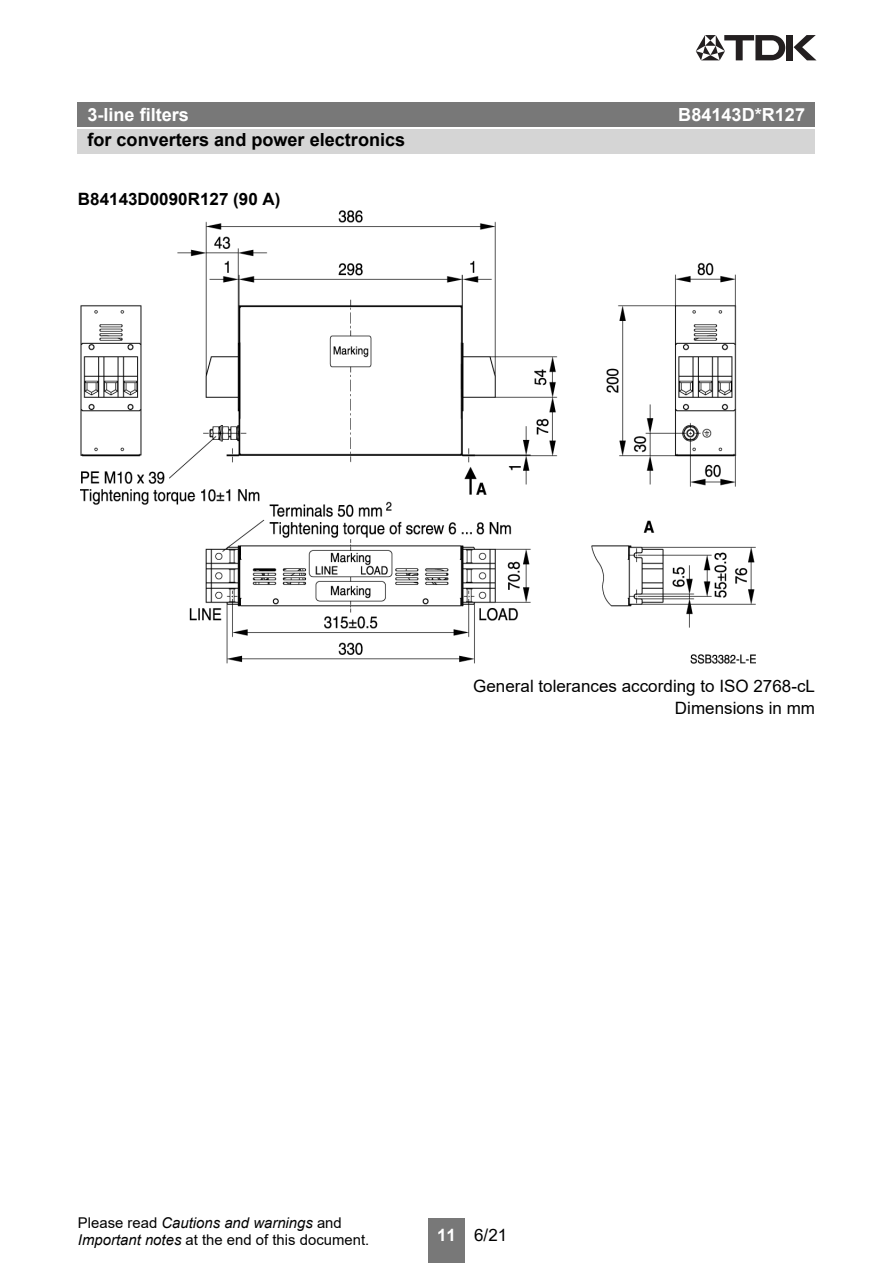
<style>
.page{position:relative;width:893px;height:1263px;background:#fff}
.page>*{position:absolute;margin:0;border:0;box-sizing:border-box;transform-origin:0 0}
.t1{font:700 18.15px "Arial";color:#000}
.t2{font:700 18.15px "Arial";color:#fff}
.t3{font:16.95px/21.3px "Arial";color:#000;text-align:right}
.t4{font:700 16.95px "Arial";color:#000}
.t5{font:14.85px/17.1px "Arial";color:#000}
.s1{font-style:italic}
.s2{font-weight:700;color:#fff}
</style>
<div class="page">
<div style="left:428px;top:1218px;width:36px;height:45px;background:#787878"></div>
<svg style="left:696px;top:35px;width:89px;height:25px"></svg>
<div style="left:786px;top:35px;width:7px;height:25px;background:#231f20"></div>
<svg style="left:793px;top:35px;width:23px;height:25px"></svg>
<div style="left:78px;top:102px;width:737px;height:25px;background:#787878"></div>
<div style="left:78px;top:130px;width:737px;height:24px;background:#d5d5d5"></div>
<img style="left:81px;top:211px;width:675px;height:453px">
<p class="t2" style="left:87px;top:101px;width:103px">3-line filters</p>
<p class="t2" style="left:678px;top:101px;width:128px">B84143D*R127</p>
<p class="t1" style="left:87px;top:127px;width:319px">for converters and power electronics</p>
<p class="t4" style="left:78px;top:187px;width:204px">B84143D0090R127 (90 A)</p>
<p class="t3" style="left:473px;top:676px;width:343px">General tolerances according to ISO 2768-cL<br>Dimensions in mm</p>
<p class="t5" style="left:78px;top:1214px;width:293px">Please read <span class="s1">Cautions and warnings</span> and<br><span class="s1">Important notes</span> at the end of this document.</p>
<p class="t3" style="left:437px;top:1225px;width:72px"><span class="s2">11</span> 6/21</p>
</div>
